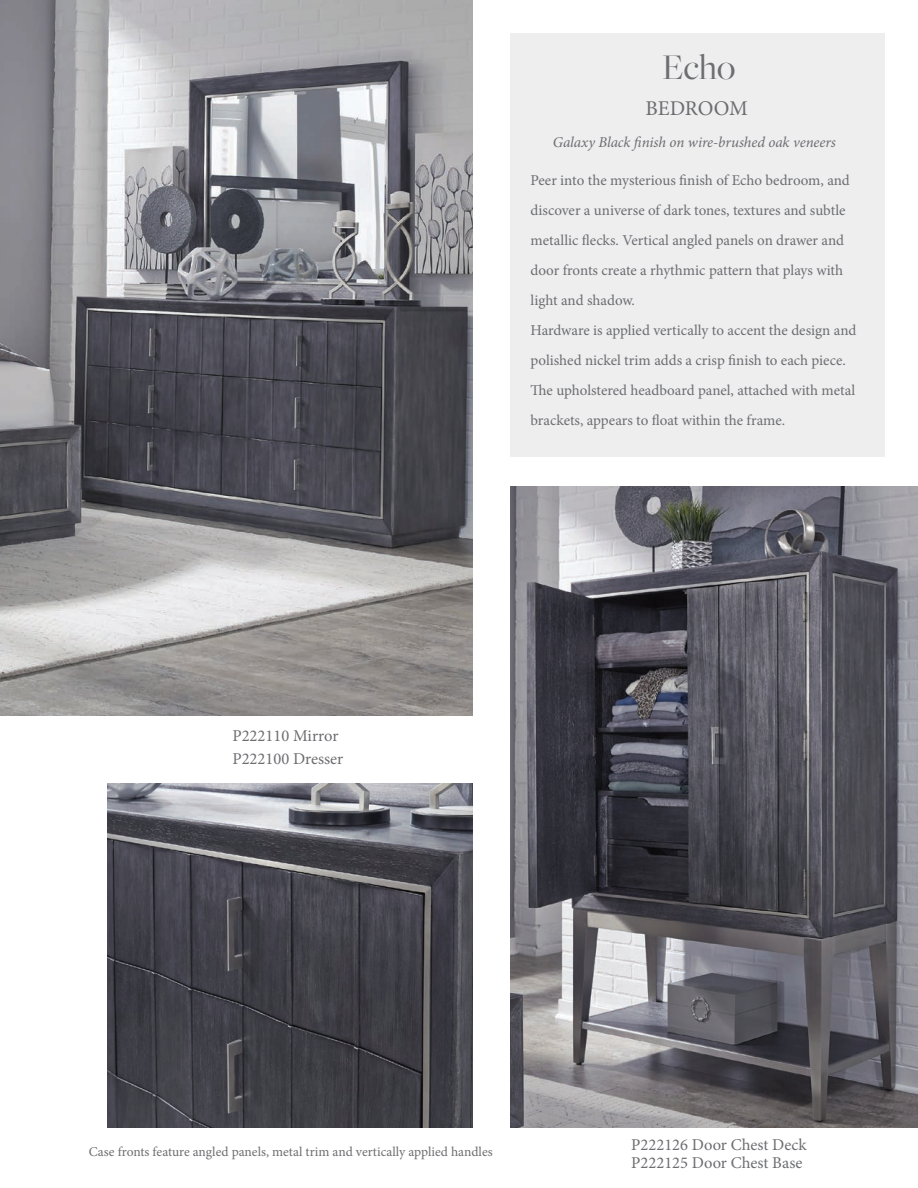
<style>
.page{position:relative;width:918px;height:1188px;background:#fff}
.page>*{position:absolute;margin:0;border:0;box-sizing:border-box;transform-origin:0 0}
.t1{font:37.5px "Freight Big Pro";color:#6c6d70}
.t2{font:21px "Minion Pro";letter-spacing:-.005em;color:#6c6d70}
.t3{font:16.5px/23.2px "Minion Pro";color:#6c6d70}
.t4{font:15px/30px "Minion Pro";color:#6c6d70}
.t5{font:italic 15px "Minion Pro";letter-spacing:-.005em;color:#6c6d70}
.t6{font:13.5px "Minion Pro";color:#6c6d70}
</style>
<div class="page">
<div style="left:510px;top:33px;width:375px;height:424px;background:#eeeeef"></div>
<img style="left:0;top:0;width:472px;height:716px">
<img style="left:510px;top:486px;width:408px;height:641px">
<img style="left:107px;top:783px;width:365px;height:344px">
<h1 class="t1" style="left:662px;top:43px;width:74px">Echo</h1>
<h2 class="t2" style="left:645px;top:94px;width:104px">BEDROOM</h2>
<p class="t5" style="left:553px;top:132px;width:285px">Galaxy Black finish on wire-brushed oak veneers</p>
<p class="t3" style="left:232px;top:724px;width:112px">P222110 Mirror<br>P222100 Dresser</p>
<p class="t4" style="left:531px;top:165px;width:327px">Peer into the mysterious finish of Echo bedroom, and discover a universe of dark tones, textures and subtle metallic flecks. Vertical angled panels on drawer and door fronts create a rhythmic pattern that plays with light and shadow.<br>Hardware is applied vertically to accent the design and polished nickel trim adds a crisp finish to each piece.<br>The upholstered headboard panel, attached with metal brackets, appears to float within the frame.</p>
<p class="t6" style="left:89px;top:1143px;width:405px">Case fronts feature angled panels, metal trim and vertically applied handles</p>
<p class="t3" style="left:631px;top:1136px;width:177px;line-height:18px">P222126 Door Chest Deck<br>P222125 Door Chest Base</p>
</div>
